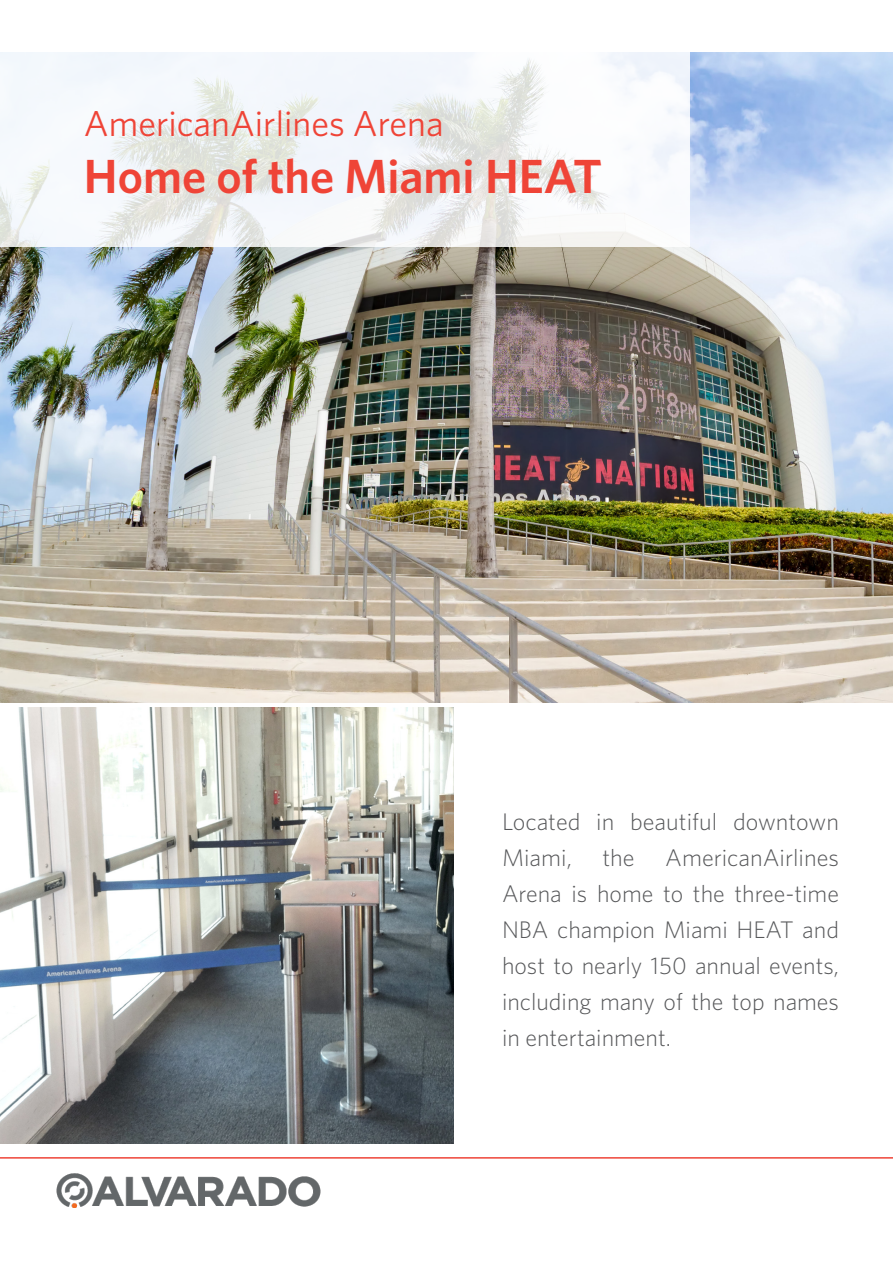
<style>
.page{position:relative;width:893px;height:1263px;background:#fff}
.page>*{position:absolute;margin:0;border:0;box-sizing:border-box;transform-origin:0 0}
.t1{font:600 48px "Whitney";color:#ef4437}
.t2{font:36px "Whitney";color:#ef4437}
.fliess_Imagetext{font:300 24px/36px "Whitney";color:#57585a}
</style>
<div class="page">
<img style="left:0;top:53px;width:893px;height:650px">
<svg style="left:0;top:53px;width:690px;height:194px;fill:#f3f7fc"></svg>
<img style="left:56px;top:1173px;width:264px;height:34px">
<hr style="left:0;top:1157px;width:893px;height:1px;background:#ef4437">
<img style="left:0;top:708px;width:453px;height:435px">
<p class="t2" style="left:84px;top:99px;width:361px">AmericanAirlines Arena</p>
<p class="t1" style="left:84px;top:144px;width:520px">Home of the Miami HEAT</p>
<p class="fliess_Imagetext" style="left:502px;top:803px;width:338px">Located in beautiful downtown<br>Miami,</p>
<p class="fliess_Imagetext" style="left:502px;top:839px;width:338px;text-align:justify;text-indent:163px">AmericanAirlines Arena is home to the three-time NBA champion Miami HEAT and host to nearly 150 annual events, including many of the top names in entertainment.</p>
<p class="fliess_Imagetext" style="left:602px;top:839px;width:34px">the</p>
</div>
